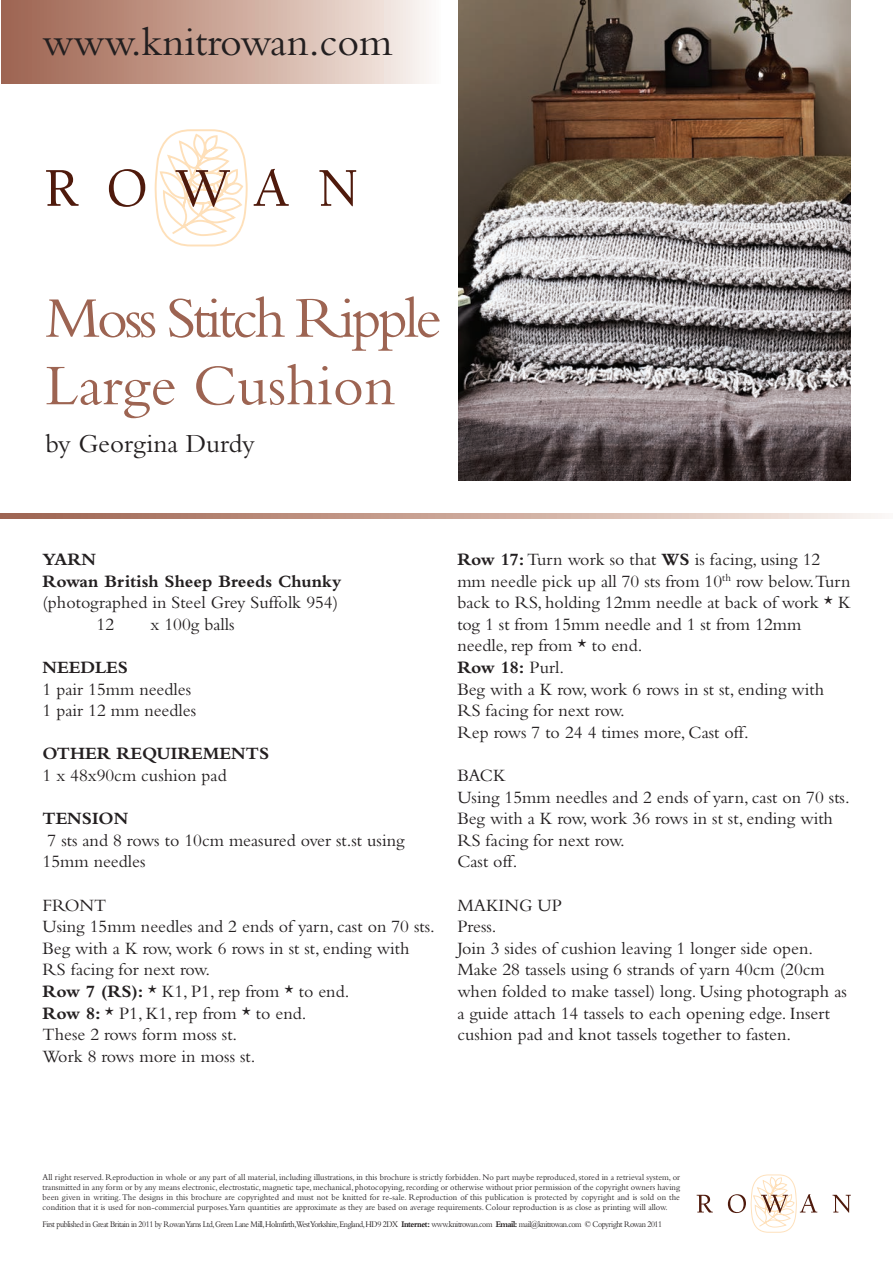
<style>
.page{position:relative;width:893px;height:1263px;background:#fff}
.page>*{position:absolute;margin:0;border:0;box-sizing:border-box;transform-origin:0 0}
.t1{font:60px/67.5px "Bembo";letter-spacing:-.06em;color:#9d6452}
.t2{font:42px "Bembo";color:#231f20}
.t3{font:27px "Bembo";color:#231f20}
.t4{font:18px/21.6px "Bembo Std";color:#231f20}
.t5{font:700 18px/21.6px "Bembo Std";color:#231f20}
.t6{font:9px/9.8px "Bembo Std";letter-spacing:-.05em;color:#231f20;text-align:justify;scale:.95 1}
.t7{font:9px "Bembo Std";letter-spacing:-.05em;color:#231f20;scale:.9 1}
.s1{font-weight:700}
</style>
<div class="page">
<svg style="left:46px;top:170px;width:33px;height:36px"></svg>
<svg style="left:109px;top:169px;width:36px;height:38px"></svg>
<svg style="left:155px;top:129px;width:93px;height:117px"></svg>
<svg style="left:254px;top:169px;width:35px;height:37px"></svg>
<svg style="left:319px;top:170px;width:37px;height:36px"></svg>
<img style="left:459px;top:0;width:391px;height:480px">
<div style="left:1px;top:0;width:440px;height:83px;background:linear-gradient(to right,#9d5f4a,#fbf3ee)"></div>
<svg style="left:0;top:514px;width:882px;height:5px;background:#caa699"></svg>
<svg style="left:696px;top:1195px;width:16px;height:17px"></svg>
<svg style="left:727px;top:1174px;width:90px;height:59px"></svg>
<svg style="left:832px;top:1195px;width:18px;height:18px"></svg>
<h2 class="t2" style="left:43px;top:18px;width:351px">www.knitrowan.com</h2>
<h1 class="t1" style="left:45px;top:283px;width:397px">Moss Stitch Ripple<br>Large Cushion</h1>
<h3 class="t3" style="left:45px;top:428px;width:211px">by Georgina Durdy</h3>
<p class="t5" style="left:43px;top:548px;width:300px">YARN<br>Rowan British Sheep Breeds Chunky</p>
<p class="t4" style="left:97px;top:591px;width:243px;text-indent:-54px">(photographed in Steel Grey Suffolk 954)<br>12</p>
<p class="t4" style="left:151px;top:613px;width:85px">x 100g balls</p>
<p class="t5" style="left:43px;top:656px;width:87px">NEEDLES</p>
<p class="t4" style="left:43px;top:678px;width:155px">1 pair 15mm needles<br>1 pair 12 mm needles</p>
<p class="t5" style="left:43px;top:743px;width:228px">OTHER REQUIREMENTS</p>
<p class="t4" style="left:43px;top:764px;width:186px">1 x 48x90cm cushion pad</p>
<p class="t5" style="left:43px;top:808px;width:87px">TENSION</p>
<p class="t4" style="left:43px;top:829px;width:363px">7 sts and 8 rows to 10cm measured over st.st using<br>15mm needles</p>
<p class="t4" style="left:43px;top:894px;width:394px">FRONT<br>Using 15mm needles and 2 ends of yarn, cast on 70 sts.<br>Beg with a K row, work 6 rows in st st, ending with<br>RS facing for next row.<br><span class="s1">Row 7 (RS):</span> * K1, P1, rep from * to end.<br><span class="s1">Row 8:</span> * P1, K1, rep from * to end.<br>These 2 rows form moss st.<br>Work 8 rows more in moss st.</p>
<p class="t4" style="left:457px;top:548px;width:395px"><span class="s1">Row 17:</span>Turn work so that <span class="s1">WS</span> is facing, using 12 mm needle pick up all 70 sts from 10<sup>th</sup> row below.Turn back to RS, holding 12mm needle at back of work * K tog 1 st from 15mm needle and 1 st from 12mm needle, rep from * to end.<br><span class="s1">Row 18:</span> Purl.<br>Beg with a K row, work 6 rows in st st, ending with RS facing for next row.<br>Rep rows 7 to 24 4 times more, Cast off.</p>
<p class="t4" style="left:457px;top:764px;width:394px">BACK<br>Using 15mm needles and 2 ends of yarn, cast on 70 sts.<br>Beg with a K row, work 36 rows in st st, ending with<br>RS facing for next row.<br>Cast off.</p>
<p class="t4" style="left:457px;top:894px;width:391px">MAKING UP<br>Press.<br>Join 3 sides of cushion leaving 1 longer side open.<br>Make 28 tassels using 6 strands of yarn 40cm (20cm when folded to make tassel) long. Using photograph as a guide attach 14 tassels to each opening edge. Insert cushion pad and knot tassels together to fasten.</p>
<p class="t6" style="left:43px;top:1172px;width:672px">All right reserved. Reproduction in whole or any part of all material, including illustrations, in this brochure is strictly forbidden. No part maybe reproduced, stored in a retrieval system, or transmitted in any form or by any means electronic, electrostatic, magnetic tape, mechanical, photocopying, recording or otherwise without prior permission of the copyright owners having been given in writing. The designs in this brochure are copyrighted and must not be knitted for re-sale. Reproduction of this publication is protected by copyright and is sold on the condition that it is used for non-commercial purposes.Yarn quantities are approximate as they are based on average requirements. Colour reproduction is as close as printing will allow.</p>
<p class="t7" style="left:43px;top:1219px;width:690px">First published in Great Britain in 2011 by Rowan Yarns Ltd, Green Lane Mill, Holmfirth,West Yorkshire, England, HD9 2DX <span class="s1">Internet:</span> www.knitrowan.com <span class="s1">Email:</span> mail@knitrowan.com © Copyright Rowan 2011</p>
</div>
